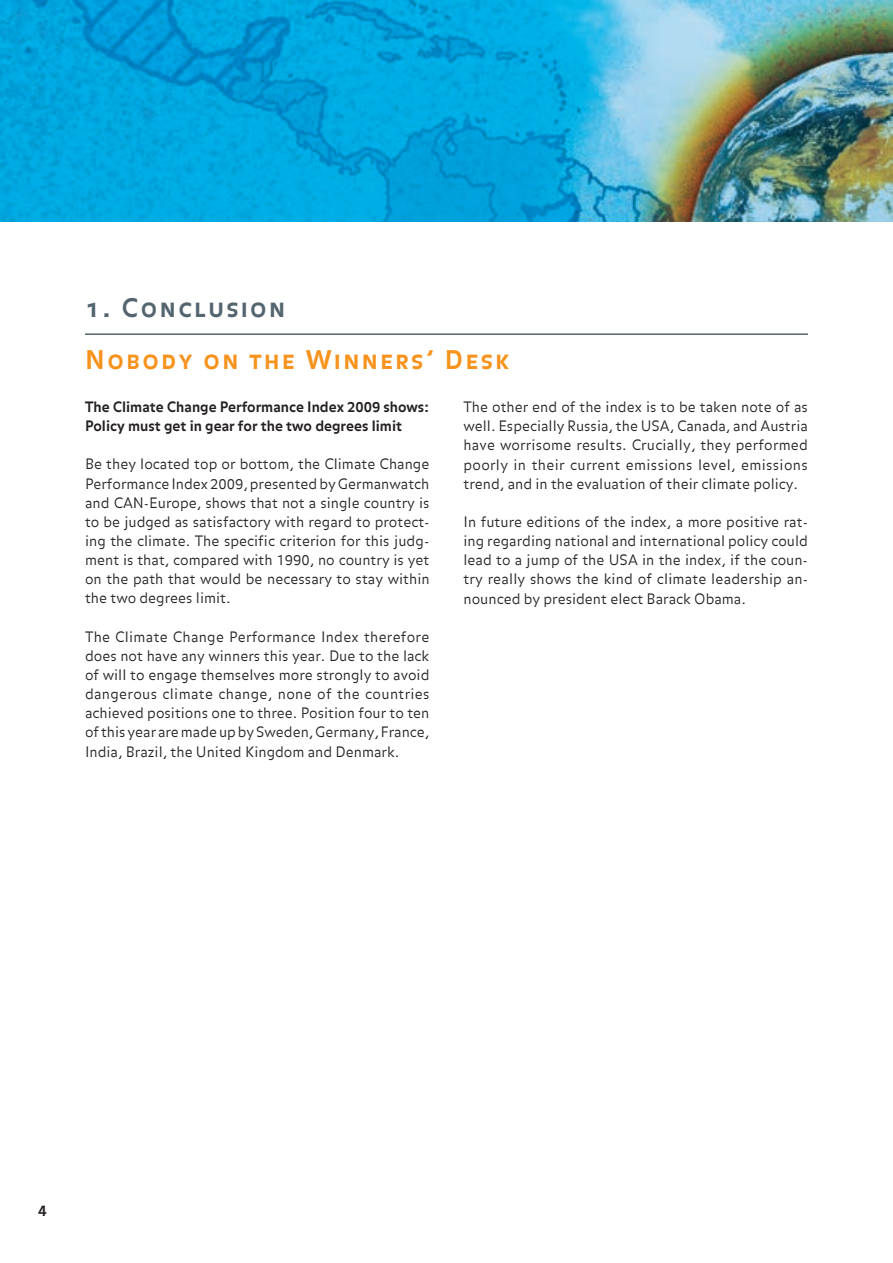
<style>
.page{position:relative;width:893px;height:1263px;background:#fff}
.page>*{position:absolute;margin:0;border:0;box-sizing:border-box;transform-origin:0 0}
.t1{font:25.5px "Balance Bold Caps";letter-spacing:.1em;color:#f7931d}
.t2{font:25.5px "Balance Bold Caps";letter-spacing:.1em;color:#53656e}
.t3{font:700 15px "Balance";color:#231f20}
.t4{font:300 14.25px/19.2px "Balance";color:#231f20;text-align:justify}
.t5{font:700 14.25px/19.2px "Balance";color:#231f20}
</style>
<div class="page">
<img style="left:0;top:0;width:893px;height:221px">
<hr style="left:85px;top:333px;width:723px;height:2px;background:#53656e">
<h1 class="t2" style="left:85px;top:293px;width:202px">1. Conclusion</h1>
<h1 class="t1" style="left:85px;top:344px;width:426px">Nobody on the Winners’ Desk</h1>
<p class="t5" style="left:85px;top:398px;width:346px">The Climate Change Performance Index 2009 shows:<br>Policy must get in gear for the two degrees limit</p>
<p class="t4" style="left:85px;top:456px;width:346px">Be they located top or bottom, the Climate Change Performance Index 2009, presented by Germanwatch and CAN-Europe, shows that not a single country is to be judged as satisfactory with regard to protect&shy;ing the climate. The specific criterion for this judg&shy;ment is that, compared with 1990, no country is yet on the path that would be necessary to stay within the two degrees limit.</p>
<p class="t4" style="left:85px;top:628px;width:346px">The Climate Change Performance Index therefore does not have any winners this year. Due to the lack of will to engage themselves more strongly to avoid dangerous climate change, none of the countries achieved positions one to three. Position four to ten of this year are made up by Sweden, Germany, France, India, Brazil, the United Kingdom and Denmark.</p>
<p class="t4" style="left:463px;top:398px;width:346px">The other end of the index is to be taken note of as well. Especially Russia, the USA, Canada, and Austria have worrisome results. Crucially, they performed poorly in their current emissions level, emissions trend, and in the evaluation of their climate policy.</p>
<p class="t4" style="left:463px;top:513px;width:346px">In future editions of the index, a more positive rat&shy;ing regarding national and international policy could lead to a jump of the USA in the index, if the coun&shy;try really shows the kind of climate leadership an&shy;nounced by president elect Barack Obama.</p>
<p class="t3" style="left:38px;top:1201px;width:10px">4</p>
</div>
